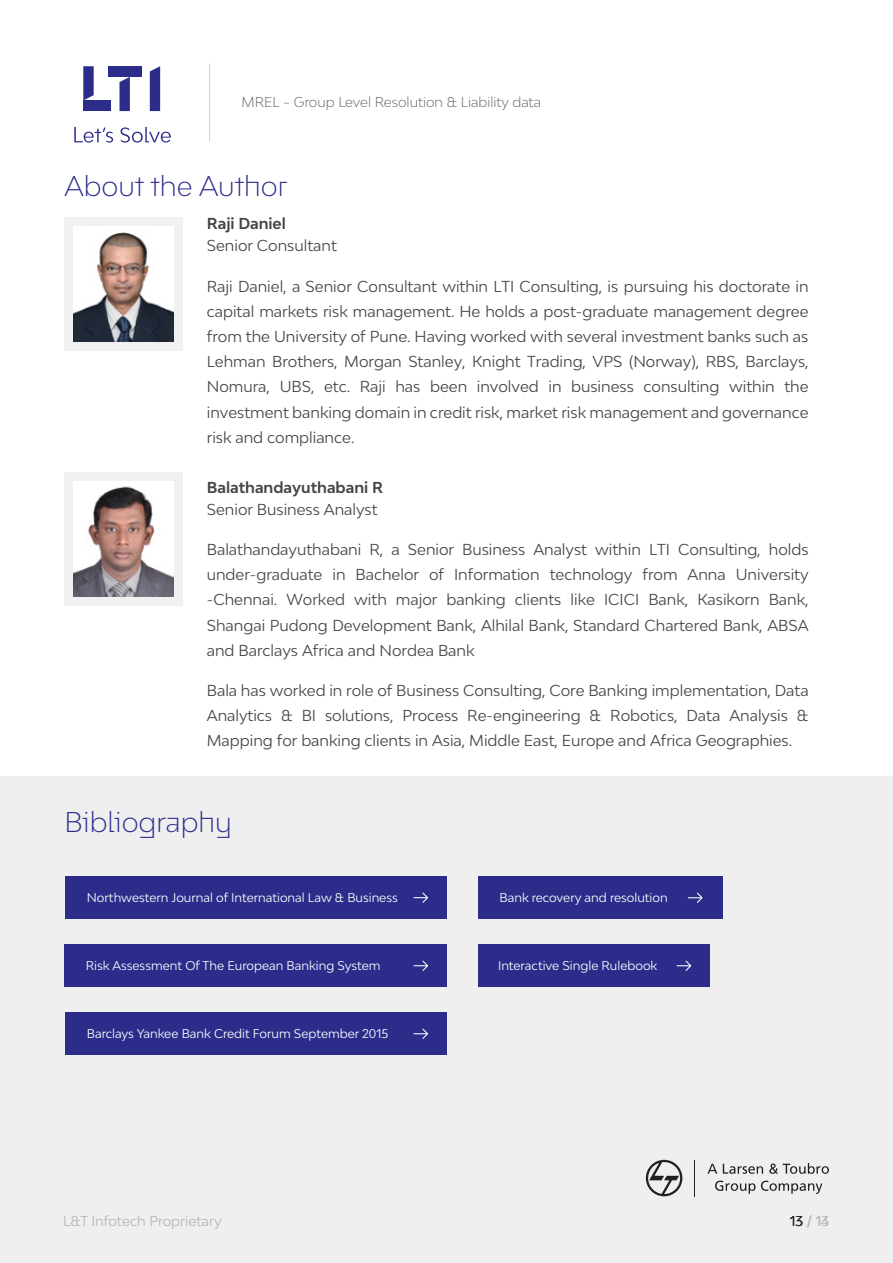
<style>
.page{position:relative;width:893px;height:1263px;background:#fff}
.page>*{position:absolute;margin:0;border:0;box-sizing:border-box;transform-origin:0 0}
.t1{font:300 27px "Bw Modelica LTI";color:#2c2d8b}
.t2{font:15px/25.2px "Bw Modelica";color:#444545;text-align:justify}
.t3{font:700 15px "Bw Modelica";color:#444545}
.t4{font:300 13.5px "Bw Modelica";color:#5c5c5c}
.t5{font:13.5px "Bw Modelica";color:#b5b5b6}
.t6{font:13.5px "Bw Modelica";color:#b7b7b7}
.t7{font:12px "Bw Modelica";color:#fff}
.s1{color:#231f20}
</style>
<div class="page">
<div style="left:0;top:776px;width:893px;height:487px;background:#f0efef"></div>
<svg style="left:83px;top:66px;width:11px;height:34px"></svg>
<div style="left:83px;top:101px;width:27px;height:10px;background:#2c2d8b"></div>
<div style="left:108px;top:66px;width:33px;height:11px;background:#2c2d8b"></div>
<svg style="left:120px;top:77px;width:10px;height:34px"></svg>
<svg style="left:150px;top:66px;width:10px;height:45px"></svg>
<svg style="left:74px;top:127px;width:97px;height:16px"></svg>
<hr style="left:209px;top:64px;width:1px;height:77px;background:#cfcfce">
<div style="left:64px;top:472px;width:119px;height:133px;background:#f1f1f2"></div>
<img style="left:73px;top:481px;width:101px;height:115px">
<div style="left:64px;top:218px;width:119px;height:133px;background:#f1f1f2"></div>
<img style="left:73px;top:227px;width:101px;height:115px">
<svg style="left:646px;top:1160px;width:36px;height:36px"></svg>
<svg style="left:707px;top:1164px;width:10px;height:10px"></svg>
<svg style="left:723px;top:1164px;width:40px;height:10px"></svg>
<svg style="left:769px;top:1163px;width:60px;height:11px"></svg>
<svg style="left:715px;top:1180px;width:40px;height:14px"></svg>
<svg style="left:761px;top:1180px;width:61px;height:14px"></svg>
<hr style="left:694px;top:1160px;width:1px;height:36px;background:#231f20">
<div style="left:65px;top:877px;width:381px;height:42px;background:#2c2d8b"></div>
<div style="left:65px;top:1013px;width:381px;height:42px;background:#2c2d8b"></div>
<div style="left:64px;top:945px;width:382px;height:42px;background:#2c2d8b"></div>
<svg style="left:413px;top:892px;width:15px;height:11px"></svg>
<svg style="left:413px;top:960px;width:15px;height:11px"></svg>
<svg style="left:413px;top:1028px;width:15px;height:11px"></svg>
<div style="left:478px;top:877px;width:245px;height:42px;background:#2c2d8b"></div>
<svg style="left:688px;top:892px;width:15px;height:11px"></svg>
<div style="left:478px;top:945px;width:232px;height:42px;background:#2c2d8b"></div>
<svg style="left:677px;top:960px;width:14px;height:11px"></svg>
<p class="t4" style="left:242px;top:93px;width:301px">MREL – Group Level Resolution &amp; Liability data</p>
<h1 class="t1" style="left:64px;top:169px;width:224px">About the Author</h1>
<p class="t3" style="left:207px;top:214px;width:81px">Raji Daniel</p>
<p class="t2" style="left:207px;top:233px;width:132px">Senior Consultant</p>
<p class="t2" style="left:207px;top:273px;width:603px">Raji Daniel, a Senior Consultant within LTI Consulting, is pursuing his doctorate in capital markets risk management. He holds a post-graduate management degree from the University of Pune. Having worked with several investment banks such as Lehman Brothers, Morgan Stanley, Knight Trading, VPS (Norway), RBS, Barclays, Nomura, UBS, etc. Raji has been involved in business consulting within the investment banking domain in credit risk, market risk management and governance risk and compliance.</p>
<p class="t3" style="left:207px;top:477px;width:178px">Balathandayuthabani R</p>
<p class="t2" style="left:207px;top:496px;width:172px">Senior Business Analyst</p>
<p class="t2" style="left:207px;top:536px;width:603px">Balathandayuthabani R, a Senior Business Analyst within LTI Consulting, holds under-graduate in Bachelor of Information technology from Anna University -Chennai. Worked with major banking clients like ICICI Bank, Kasikorn Bank, Shangai Pudong Development Bank, Alhilal Bank, Standard Chartered Bank, ABSA and Barclays Africa and Nordea Bank</p>
<p class="t2" style="left:207px;top:677px;width:603px">Bala has worked in role of Business Consulting, Core Banking implementation, Data Analytics &amp; BI solutions, Process Re-engineering &amp; Robotics, Data Analysis &amp; Mapping for banking clients in Asia, Middle East, Europe and Africa Geographies.</p>
<h1 class="t1" style="left:64px;top:804px;width:169px">Bibliography</h1>
<p class="t7" style="left:87px;top:890px;width:313px">Northwestern Journal of International Law &amp; Business</p>
<p class="t7" style="left:86px;top:958px;width:296px">Risk Assessment Of The European Banking System</p>
<p class="t7" style="left:87px;top:1026px;width:303px">Barclays Yankee Bank Credit Forum September 2015</p>
<p class="t7" style="left:500px;top:890px;width:170px">Bank recovery and resolution</p>
<p class="t7" style="left:498px;top:958px;width:161px">Interactive Single Rulebook</p>
<p class="t5" style="left:63px;top:1212px;width:160px">L&amp;T Infotech Proprietary</p>
<p class="t6" style="left:790px;top:1212px;width:41px"><span class="s1">13</span> / 143</p>
</div>
